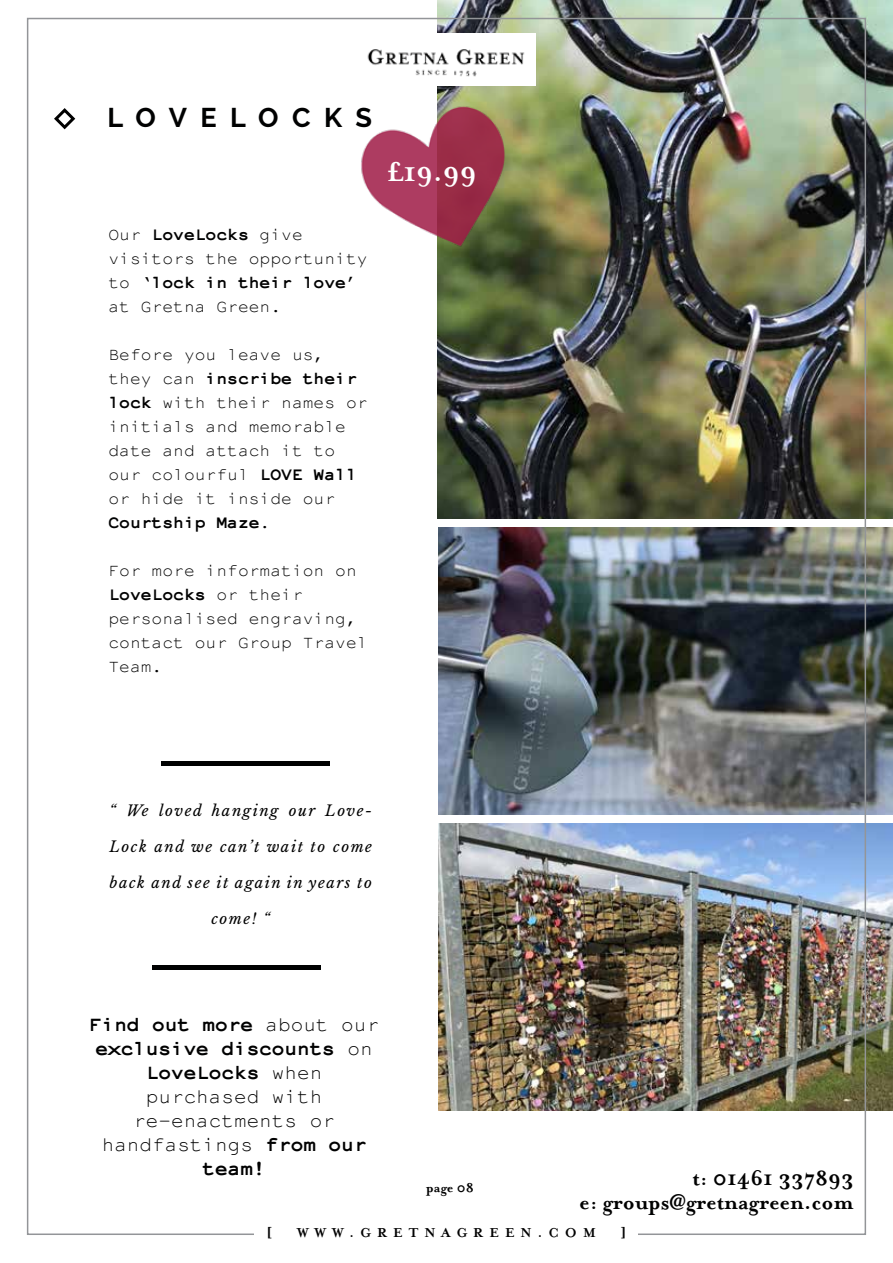
<style>
.page{position:relative;width:893px;height:1263px;background:#fff}
.page>*{position:absolute;margin:0;border:0;box-sizing:border-box;transform-origin:0 0}
.t1{font:700 31.5px "Mrs Eaves";color:#fff}
.t2{font:700 27px "Raleway";letter-spacing:.5em;color:#000101}
.t3{font:700 24px/24px "Mrs Eaves";color:#000101;text-align:right}
.t4{font:21px/24px "Not Courier Sans";color:#000101;text-align:center}
.t5{font:18px/24px "Not Courier Sans";color:#000101}
.t6{font:italic 15px "Libre Baskerville";letter-spacing:.1em;color:#000101}
.t7{font:700 15px "Mrs Eaves";letter-spacing:.4em;color:#000}
.t8{font:700 15px "Mrs Eaves";color:#000101}
.s1{font-weight:700}
</style>
<div class="page">
<img style="left:437px;top:0;width:456px;height:519px">
<img style="left:438px;top:527px;width:455px;height:287px">
<img style="left:438px;top:824px;width:455px;height:287px">
<svg style="left:54px;top:108px;width:22px;height:22px"></svg>
<div style="left:161px;top:761px;width:169px;height:5px;background:#000101"></div>
<div style="left:152px;top:965px;width:169px;height:5px;background:#000101"></div>
<img style="left:361px;top:85px;width:168px;height:180px">
<img style="left:367px;top:33px;width:169px;height:52px">
<h2 class="t2" style="left:108px;top:102px;width:266px">LOVELOCKS</h2>
<p class="t5" style="left:108px;top:222px;width:261px">Our <span class="s1">LoveLocks</span> give visitors the opportunity to <span class="s1">‘lock in their love’ </span>at Gretna Green.</p>
<p class="t5" style="left:108px;top:342px;width:261px">Before you leave us, they can <span class="s1">inscribe their lock</span> with their names or initials and memorable date and attach it to our colourful <span class="s1">LOVE Wall </span>or hide it inside our<br><span class="s1">Courtship Maze</span>.</p>
<p class="t5" style="left:108px;top:558px;width:261px">For more information on<br><span class="s1">LoveLocks</span> or their personalised engraving, contact our Group Travel<br>Team.</p>
<h1 class="t1" style="left:387px;top:153px;width:91px">£19.99</h1>
<p class="t6" style="left:110px;top:802px;width:264px">“ We loved hanging our Love-</p>
<p class="t6" style="left:110px;top:838px;width:264px">Lock and we can’t wait to come</p>
<p class="t6" style="left:110px;top:874px;width:264px">back and see it again in years to</p>
<p class="t6" style="left:211px;top:910px;width:60px">come! “</p>
<p class="t4" style="left:89px;top:1012px;width:291px"><span class="s1">Find out more</span> about our <span class="s1">exclusive discounts</span> on<br><span class="s1">LoveLocks</span> when purchased with re-enactments or handfastings <span class="s1">from our team!</span></p>
<p class="t8" style="left:426px;top:1179px;width:49px">page 08</p>
<h3 class="t3" style="left:579px;top:1166px;width:276px">t: 01461 337893<br>e: groups@gretnagreen.com</h3>
<p class="t7" style="left:267px;top:1224px;width:7px">[</p>
<p class="t7" style="left:297px;top:1224px;width:300px">WWW.GRETNAGREEN.COM</p>
<p class="t7" style="left:621px;top:1224px;width:7px">]</p>
</div>
